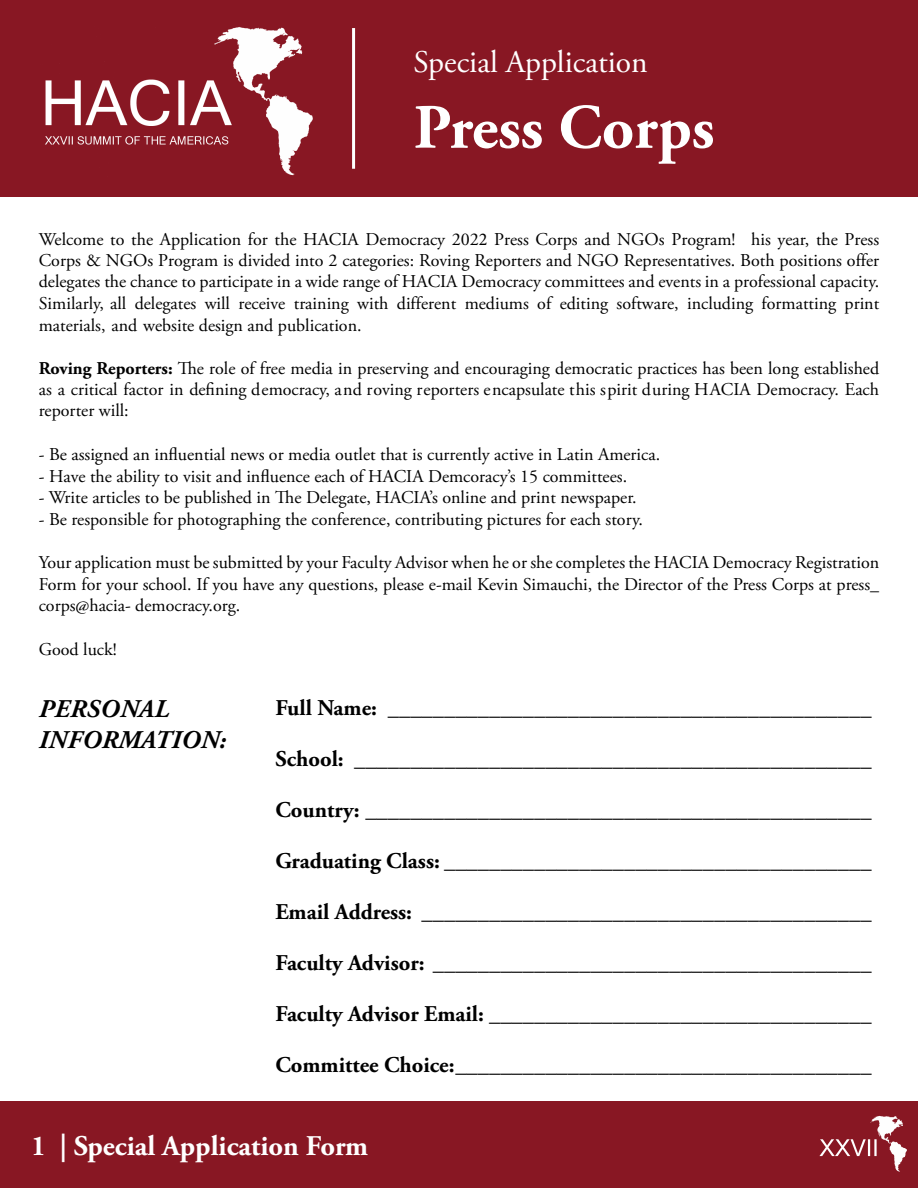
<style>
.page{position:relative;width:918px;height:1188px;background:#fff}
.page>*{position:absolute;margin:0;border:0;box-sizing:border-box;transform-origin:0 0}
.t1{font:700 63px "Adobe Garamond Pro";color:#fff}
.t2{font:31.5px "Adobe Garamond Pro";color:#fff}
.t3{font:700 28.5px "Adobe Garamond Pro";color:#fff}
.t4{font:italic 700 25.5px/30.6px "Adobe Garamond Pro";letter-spacing:.015em;color:#000}
.t5{font:700 22.5px "Adobe Garamond Pro";color:#000}
.t6{font:18px/21.5px "Adobe Garamond Pro";color:#000;text-align:justify}
.s1{font-family:"Minion Pro"}
.s2{font-weight:700}
</style>
<div class="page">
<div style="left:0;top:1102px;width:918px;height:86px;background:#881723"></div>
<div style="left:0;top:0;width:918px;height:197px;background:#881723"></div>
<img style="left:45px;top:27px;width:268px;height:149px">
<hr style="left:352px;top:28px;width:3px;height:141px;background:#fff">
<img style="left:819px;top:1115px;width:88px;height:57px">
<h2 class="t2" style="left:414px;top:43px;width:236px">Special Application</h2>
<h1 class="t1" style="left:414px;top:91px;width:302px">Press Corps</h1>
<p class="t6" style="left:39px;top:229px;width:842px">Welcome to the Application for the HACIA Democracy 202<span class="s1">2</span> Press Corps and NGOs Program! his year, the Press Corps &amp; NGOs Program is divided into 2 categories: Roving Reporters and NGO Representatives. Both positions offer delegates the chance to participate in a wide range of HACIA Democracy committees and events in a professional capacity.<br>Similarly, all delegates will receive training with different mediums of editing software, including formatting print materials, and website design and publication.</p>
<p class="t6" style="left:39px;top:358px;width:842px"><span class="s2">Roving Reporters:</span> The role of free media in preserving and encouraging democratic practices has been long established as a critical factor in defining democracy, and roving reporters encapsulate this spirit during HACIA Democracy. Each reporter will:</p>
<p class="t6" style="left:39px;top:444px;width:623px">- Be assigned an influential news or media outlet that is currently active in Latin America.</p>
<p class="t6" style="left:39px;top:466px;width:590px">- Have the ability to visit and influence each of HACIA Demcoracy’s 15 committees.</p>
<p class="t6" style="left:39px;top:488px;width:600px">- Write articles to be published in The Delegate, HACIA’s online and print newspaper.</p>
<p class="t6" style="left:39px;top:509px;width:606px">- Be responsible for photographing the conference, contributing pictures for each story.</p>
<p class="t6" style="left:39px;top:552px;width:842px">Your application must be submitted by your Faculty Advisor when he or she completes the HACIA Democracy Registration Form for your school. If you have any questions, please e-mail Kevin Simauchi, the Director of the Press Corps at press_ corps@hacia- democracy.org.</p>
<p class="t6" style="left:39px;top:639px;width:79px">Good luck!</p>
<h3 class="t4" style="left:39px;top:694px;width:189px">PERSONAL<br>INFORMATION:</h3>
<p class="t5" style="left:275px;top:694px;width:598px">Full Name: ___________________________________________</p>
<p class="t5" style="left:275px;top:745px;width:598px">School: ______________________________________________</p>
<p class="t5" style="left:275px;top:796px;width:598px">Country: _____________________________________________</p>
<p class="t5" style="left:275px;top:847px;width:598px">Graduating Class: ______________________________________</p>
<p class="t5" style="left:275px;top:898px;width:598px">Email Address: ________________________________________</p>
<p class="t5" style="left:275px;top:949px;width:598px">Faculty Advisor: _______________________________________</p>
<p class="t5" style="left:275px;top:1000px;width:598px">Faculty Advisor Email: __________________________________</p>
<p class="t5" style="left:275px;top:1051px;width:598px">Committee Choice:_____________________________________</p>
<h3 class="t3" style="left:31px;top:1129px;width:338px">1 | Special Application Form</h3>
</div>
